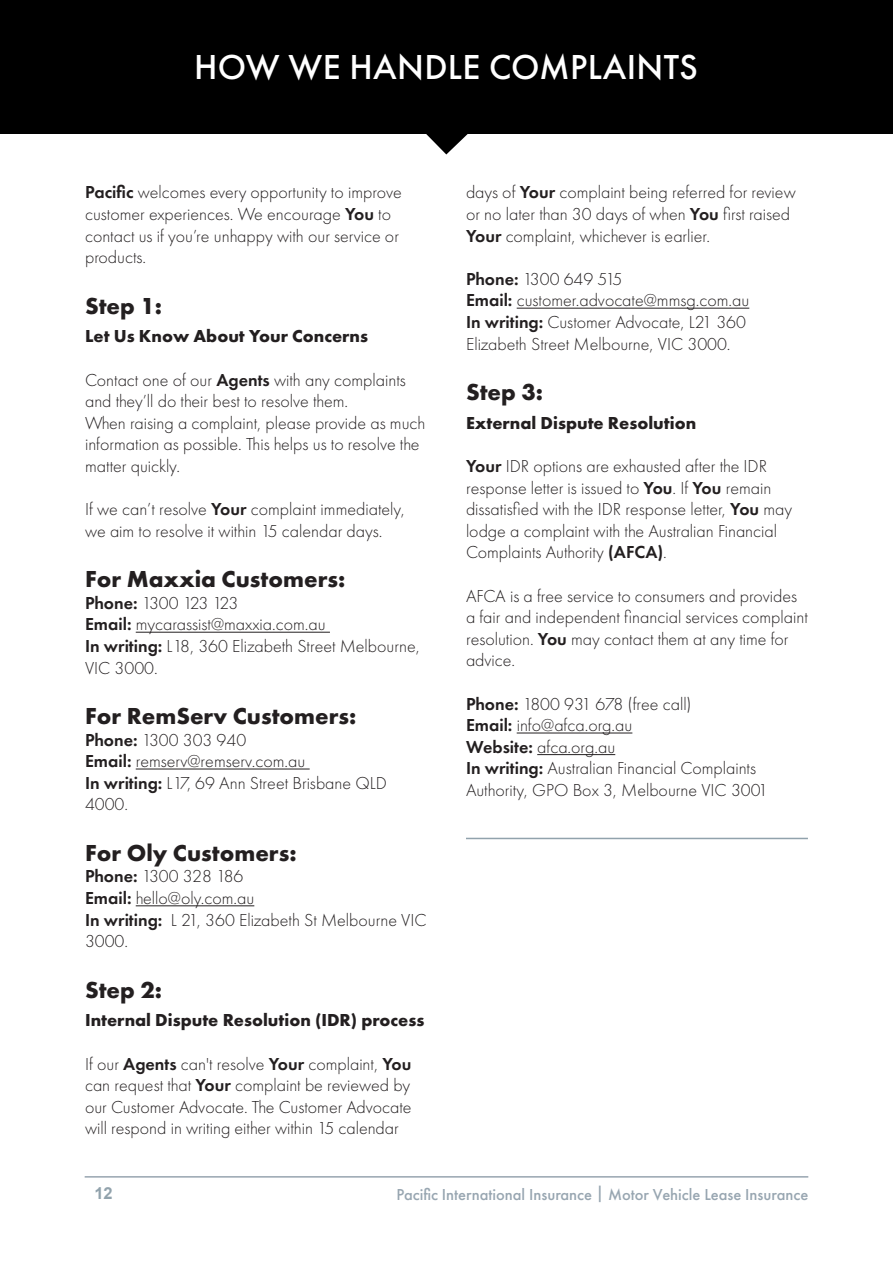
<style>
.page{position:relative;width:893px;height:1263px;background:#fff}
.page>*{position:absolute;margin:0;border:0;box-sizing:border-box;transform-origin:0 0}
.Chapter_Heading{font:500 36px "Futura PT";letter-spacing:.01em;color:#fff}
.t1{font:700 24px "Futura PT";color:#231f20}
.t2{font:300 18px/21.6px "Futura PT";color:#231f20}
.t3{font:700 18px "Futura PT";color:#231f20}
.t4{font:300 18px "Futura PT";letter-spacing:-.05em;color:#231f20}
.t5{font:500 16.5px "Futura PT";color:#98a6b1}
.t6{font:700 16.5px "Arial";color:#91a2ac}
.s1{font-weight:600}
</style>
<div class="page">
<hr style="left:85px;top:1176px;width:723px;height:1px;background:#97a5b0">
<div style="left:0;top:0;width:893px;height:133px;background:#000"></div>
<svg style="left:425px;top:133px;width:43px;height:21px"></svg>
<hr style="left:136px;top:632px;width:194px;height:1px;background:#231f20">
<hr style="left:136px;top:768px;width:174px;height:1px;background:#231f20">
<hr style="left:136px;top:905px;width:118px;height:1px;background:#231f20">
<hr style="left:517px;top:308px;width:232px;height:1px;background:#231f20">
<hr style="left:517px;top:732px;width:115px;height:1px;background:#231f20">
<hr style="left:537px;top:754px;width:78px;height:1px;background:#231f20">
<hr style="left:466px;top:838px;width:342px;height:1px;background:#91a2ac">
<p class="Chapter_Heading" style="left:194px;top:46px;width:506px">HOW WE HANDLE COMPLAINTS</p>
<p class="t2" style="left:85px;top:182px;width:318px"><span class="s1">Pacific</span> welcomes every opportunity to improve customer experiences. We encourage <span class="s1">You</span> to contact us if you’re unhappy with our service or products.</p>
<p class="t1" style="left:85px;top:290px;width:79px">Step 1:</p>
<p class="t3" style="left:85px;top:325px;width:285px">Let Us Know About Your Concerns</p>
<p class="t2" style="left:85px;top:369px;width:322px">Contact one of our <span class="s1">Agents</span> with any complaints and they’ll do their best to resolve them.</p>
<p class="t2" style="left:85px;top:412px;width:342px">When raising a complaint, please provide as much information as possible. This helps us to resolve the matter quickly.</p>
<p class="t2" style="left:85px;top:498px;width:321px">If we can’t resolve <span class="s1">Your</span> complaint immediately, we aim to resolve it within 15 calendar days.</p>
<p class="t1" style="left:85px;top:564px;width:262px">For Maxxia Customers:</p>
<p class="t4" style="left:85px;top:593px;width:155px"><span class="s1">Phone:</span> 1300 123 123</p>
<p class="t2" style="left:85px;top:614px;width:242px"><span class="s1">Email:</span> mycarassist@maxxia.com.au</p>
<p class="t2" style="left:85px;top:635px;width:336px"><span class="s1">In writing:</span> L18, 360 Elizabeth Street Melbourne,<br>VIC 3000.</p>
<p class="t1" style="left:85px;top:700px;width:273px">For RemServ Customers:</p>
<p class="t2" style="left:85px;top:729px;width:163px"><span class="s1">Phone:</span> 1300 303 940</p>
<p class="t2" style="left:85px;top:750px;width:222px"><span class="s1">Email:</span> remserv@remserv.com.au</p>
<p class="t2" style="left:85px;top:772px;width:303px"><span class="s1">In writing:</span> L17, 69 Ann Street Brisbane QLD<br>4000.</p>
<p class="t1" style="left:85px;top:837px;width:213px">For Oly Customers:</p>
<p class="t2" style="left:85px;top:866px;width:160px"><span class="s1">Phone:</span> 1300 328 186</p>
<p class="t2" style="left:85px;top:887px;width:171px"><span class="s1">Email:</span> hello@oly.com.au</p>
<p class="t2" style="left:85px;top:909px;width:343px"><span class="s1">In writing:</span> L 21, 360 Elizabeth St Melbourne VIC<br>3000.</p>
<p class="t1" style="left:85px;top:974px;width:79px">Step 2:</p>
<p class="t3" style="left:85px;top:1009px;width:341px">Internal Dispute Resolution (IDR) process</p>
<p class="t2" style="left:85px;top:1053px;width:328px;text-align:justify">If our <span class="s1">Agents</span> can't resolve <span class="s1">Your</span> complaint, <span class="s1">You </span>can request that <span class="s1">Your</span> complaint be reviewed by our Customer Advocate. The Customer Advocate will respond in writing either within 15 calendar</p>
<p class="t2" style="left:466px;top:182px;width:331px">days of <span class="s1">Your</span> complaint being referred for review or no later than 30 days of when <span class="s1">You</span> first raised<br><span class="s1">Your</span> complaint, whichever is earlier.</p>
<p class="t2" style="left:466px;top:268px;width:158px"><span class="s1">Phone:</span> 1300 649 515</p>
<p class="t2" style="left:466px;top:290px;width:285px"><span class="s1">Email:</span> customer.advocate@mmsg.com.au</p>
<p class="t2" style="left:466px;top:311px;width:281px"><span class="s1">In writing:</span> Customer Advocate, L21 360<br>Elizabeth Street Melbourne, VIC 3000.</p>
<p class="t1" style="left:466px;top:376px;width:79px">Step 3:</p>
<p class="t3" style="left:466px;top:411px;width:232px">External Dispute Resolution</p>
<p class="t2" style="left:466px;top:455px;width:328px"><span class="s1">Your</span> IDR options are exhausted after the IDR response letter is issued to <span class="s1">You</span>. If <span class="s1">You</span> remain dissatisfied with the IDR response letter, <span class="s1">You</span> may lodge a complaint with the Australian Financial Complaints Authority <span class="s1">(AFCA)</span>.</p>
<p class="t2" style="left:466px;top:585px;width:343px">AFCA is a free service to consumers and provides a fair and independent financial services complaint resolution. <span class="s1">You</span> may contact them at any time for advice.</p>
<p class="t2" style="left:466px;top:693px;width:227px"><span class="s1">Phone:</span> 1800 931 678 (free call)</p>
<p class="t2" style="left:466px;top:714px;width:168px"><span class="s1">Email:</span> info@afca.org.au</p>
<p class="t2" style="left:466px;top:736px;width:151px"><span class="s1">Website:</span> afca.org.au</p>
<p class="t2" style="left:466px;top:758px;width:303px"><span class="s1">In writing:</span> Australian Financial Complaints<br>Authority, GPO Box 3, Melbourne VIC 3001</p>
<p class="t6" style="left:94px;top:1182px;width:20px">12</p>
<p class="t5" style="left:396px;top:1184px;width:413px">Pacific International Insurance | Motor Vehicle Lease Insurance</p>
</div>
